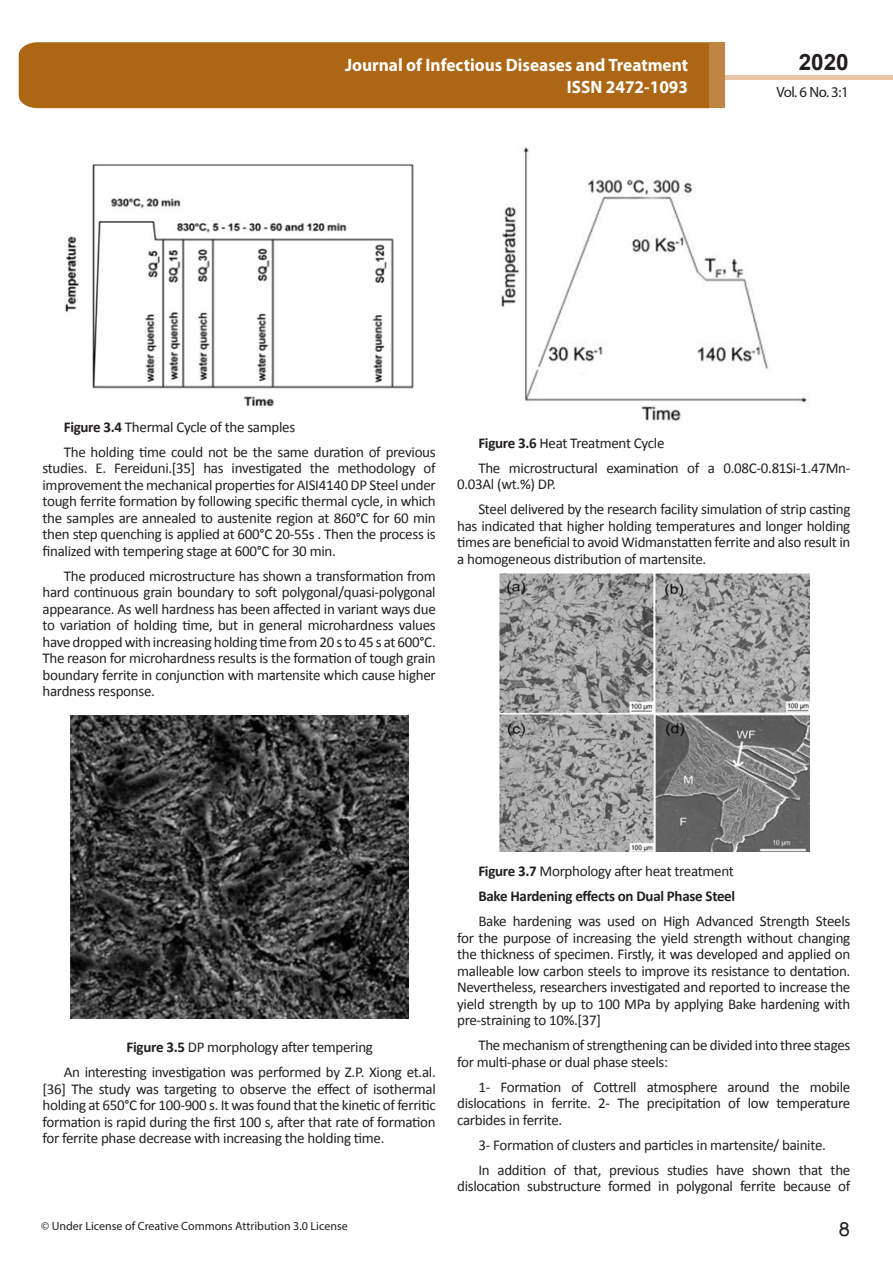
<style>
.page{position:relative;width:893px;height:1263px;background:#fff}
.page>*{position:absolute;margin:0;border:0;box-sizing:border-box;transform-origin:0 0}
.t1{font:25.5px "Tunga";color:#231f20}
.t2{font:700 22.5px "Arial";color:#231f20}
.t3{font:700 18px/21.6px "Myriad Pro";color:#fff;text-align:right;scale:.96 1}
.refere{font:15px/16.5px "Calibri";letter-spacing:-.02em;color:#231f20;text-align:justify}
.refere-2{font:700 15px "Calibri";letter-spacing:-.02em;color:#231f20}
.t4{font:14.85px "Myriad Pro";color:#231f20}
.t5{font:12px "Myriad Pro";color:#231f20}
.s1{font-weight:700}
</style>
<div class="page">
<hr style="left:725px;top:76px;width:168px;height:4px;background:#e4c5a4">
<div style="left:19px;top:42px;width:690px;height:66px;background:#ac6614"></div>
<div style="left:709px;top:42px;width:16px;height:66px;background:#c08544"></div>
<img style="left:65px;top:164px;width:349px;height:243px">
<img style="left:70px;top:716px;width:338px;height:302px">
<img style="left:501px;top:146px;width:306px;height:276px">
<img style="left:499px;top:574px;width:310px;height:277px">
<p class="t3" style="left:345px;top:54px;width:359px">Journal of Infectious Diseases and Treatment<br>ISSN 2472-1093</p>
<h2 class="t2" style="left:799px;top:47px;width:52px">2020</h2>
<p class="t3" style="left:517px;top:53px;width:198px">ARCHIVOS DE MEDICINA<br>ISSN 1698- 465</p>
<p class="t4" style="left:776px;top:83px;width:74px">Vol. 6 No. 3:1</p>
<p class="refere" style="left:64px;top:418px;width:233px"><span class="s1">Figure 3.4</span> Thermal Cycle of the samples</p>
<p class="refere" style="left:43px;top:443px;width:395px;text-indent:21px">The holding time could not be the same duration of previous studies. E. Fereiduni.[35] has investigated the methodology of improvement the mechanical properties for AISI4140 DP Steel under tough ferrite formation by following specific thermal cycle, in which the samples are annealed to austenite region at 860°C for 60 min then step quenching is applied at 600°C 20-55s . Then the process is finalized with tempering stage at 600°C for 30 min.</p>
<p class="refere" style="left:43px;top:567px;width:395px;text-indent:21px">The produced microstructure has shown a transformation from hard continuous grain boundary to soft polygonal/quasi-polygonal appearance. As well hardness has been affected in variant ways due to variation of holding time, but in general microhardness values have dropped with increasing holding time from 20 s to 45 s at 600°C.<br>The reason for microhardness results is the formation of tough grain boundary ferrite in conjunction with martensite which cause higher hardness response.</p>
<p class="refere" style="left:478px;top:435px;width:188px"><span class="s1">Figure 3.6</span> Heat Treatment Cycle</p>
<p class="refere" style="left:457px;top:460px;width:395px;text-indent:21px">The microstructural examination of a 0.08C-0.81Si-1.47Mn-<br>0.03Al (wt.%) DP.</p>
<p class="refere" style="left:457px;top:501px;width:395px;text-indent:21px">Steel delivered by the research facility simulation of strip casting has indicated that higher holding temperatures and longer holding times are beneficial to avoid Widmanstatten ferrite and also result in a homogeneous distribution of martensite.</p>
<p class="refere" style="left:127px;top:1039px;width:248px"><span class="s1">Figure 3.5</span> DP morphology after tempering</p>
<p class="refere" style="left:43px;top:1064px;width:395px;text-indent:21px">An interesting investigation was performed by Z.P. Xiong et.al. [36] The study was targeting to observe the effect of isothermal holding at 650°C for 100-900 s. It was found that the kinetic of ferritic formation is rapid during the first 100 s, after that rate of formation for ferrite phase decrease with increasing the holding time.</p>
<p class="t5" style="left:41px;top:1218px;width:308px">© Under License of Creative Commons Attribution 3.0 License</p>
<p class="refere" style="left:478px;top:863px;width:257px"><span class="s1">Figure 3.7</span> Morphology after heat treatment</p>
<p class="refere-2" style="left:478px;top:887px;width:258px">Bake Hardening effects on Dual Phase Steel</p>
<p class="refere" style="left:457px;top:913px;width:395px;text-indent:21px">Bake hardening was used on High Advanced Strength Steels for the purpose of increasing the yield strength without changing the thickness of specimen. Firstly, it was developed and applied on malleable low carbon steels to improve its resistance to dentation.<br>Nevertheless, researchers investigated and reported to increase the yield strength by up to 100 MPa by applying Bake hardening with pre-straining to 10%.[37]</p>
<p class="refere" style="left:457px;top:1037px;width:395px;text-indent:21px">The mechanism of strengthening can be divided into three stages for multi-phase or dual phase steels:</p>
<p class="refere" style="left:457px;top:1079px;width:395px;text-indent:21px">1- Formation of Cottrell atmosphere around the mobile dislocations in ferrite. 2- The precipitation of low temperature carbides in ferrite.</p>
<p class="refere" style="left:478px;top:1137px;width:349px">3- Formation of clusters and particles in martensite/ bainite.</p>
<p class="refere" style="left:457px;top:1162px;width:395px;text-align:right">In addition of that, previous studies have shown that the dislocation substructure formed in polygonal ferrite because of</p>
<h1 class="t1" style="left:839px;top:1212px;width:13px">8</h1>
</div>
